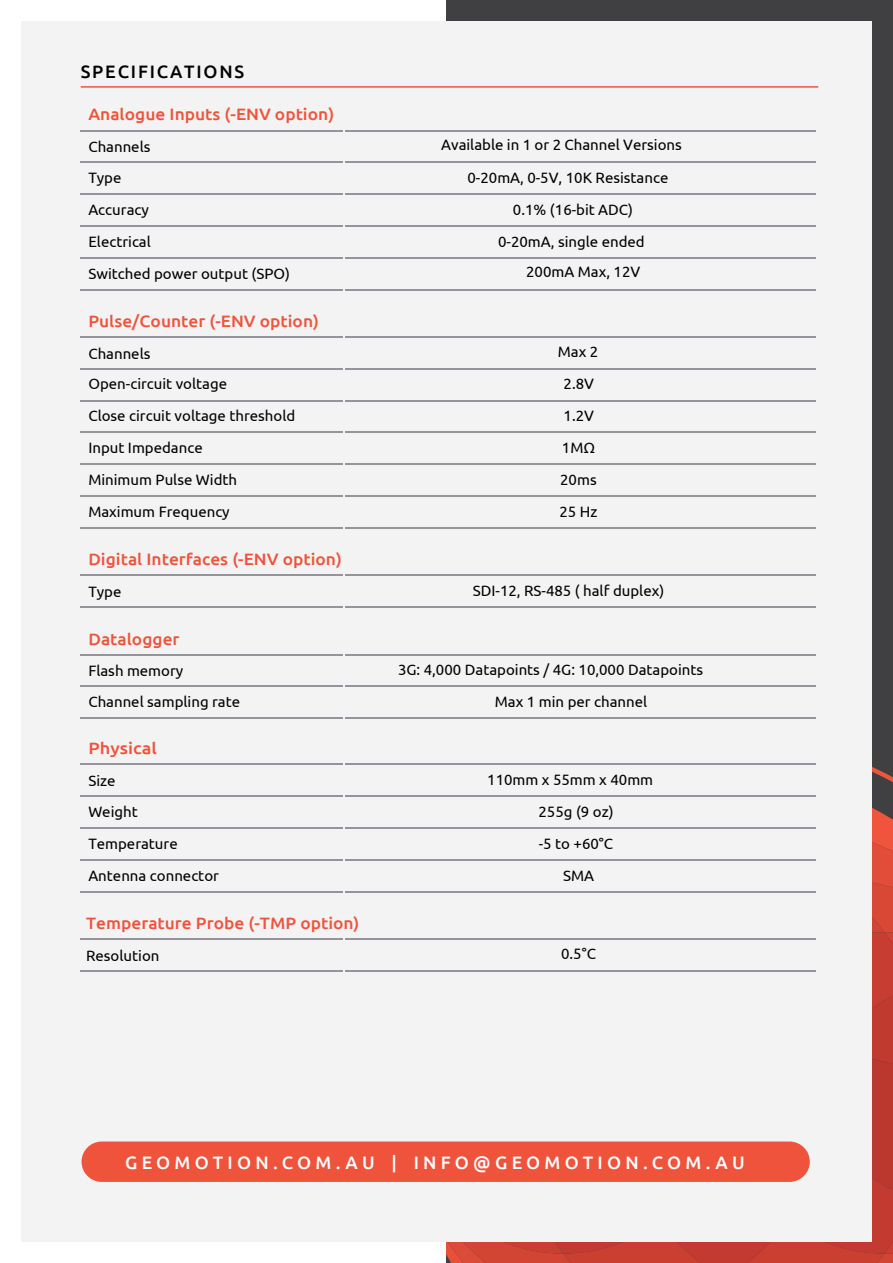
<style>
.page{position:relative;width:893px;height:1263px;background:#fff}
.page>*{position:absolute;margin:0;border:0;box-sizing:border-box;transform-origin:0 0}
.t1{font:500 18px "Ubuntu";letter-spacing:.24em;color:#fff}
.t2{font:500 18px "Ubuntu";letter-spacing:.1em;color:#000}
.t3{font:500 16.5px "Ubuntu";color:#f0533c;scale:1.05 1}
.t4{font:500 16.5px "Ubuntu";color:#f0533c;scale:1.1 1}
.t5{font:15px "Ubuntu";color:#000}
</style>
<div class="page">
<div style="left:447px;top:0;width:446px;height:1263px;background:#403f41"></div>
<svg style="left:447px;top:767px;width:446px;height:496px;fill:#c83f31"></svg>
<div style="left:21px;top:21px;width:851px;height:1221px;background:#f3f3f3"></div>
<hr style="left:80px;top:130px;width:263px;height:1px;background:#939598">
<hr style="left:345px;top:130px;width:470px;height:1px;background:#939598">
<hr style="left:80px;top:162px;width:263px;height:1px;background:#939598">
<hr style="left:345px;top:162px;width:470px;height:1px;background:#939598">
<hr style="left:80px;top:194px;width:263px;height:1px;background:#939598">
<hr style="left:345px;top:194px;width:470px;height:1px;background:#939598">
<hr style="left:80px;top:225px;width:263px;height:2px;background:#939598">
<hr style="left:345px;top:225px;width:470px;height:2px;background:#939598">
<hr style="left:80px;top:257px;width:263px;height:2px;background:#939598">
<hr style="left:345px;top:257px;width:470px;height:2px;background:#939598">
<hr style="left:80px;top:289px;width:263px;height:2px;background:#939598">
<hr style="left:345px;top:289px;width:470px;height:2px;background:#939598">
<hr style="left:80px;top:336px;width:263px;height:2px;background:#939598">
<hr style="left:345px;top:336px;width:470px;height:2px;background:#939598">
<hr style="left:80px;top:368px;width:263px;height:1px;background:#939598">
<hr style="left:345px;top:368px;width:470px;height:1px;background:#939598">
<hr style="left:80px;top:400px;width:263px;height:1px;background:#939598">
<hr style="left:345px;top:400px;width:470px;height:1px;background:#939598">
<hr style="left:80px;top:432px;width:263px;height:1px;background:#939598">
<hr style="left:345px;top:432px;width:470px;height:1px;background:#939598">
<hr style="left:80px;top:464px;width:263px;height:1px;background:#939598">
<hr style="left:345px;top:464px;width:470px;height:1px;background:#939598">
<hr style="left:80px;top:496px;width:263px;height:1px;background:#939598">
<hr style="left:345px;top:496px;width:470px;height:1px;background:#939598">
<hr style="left:80px;top:527px;width:263px;height:2px;background:#939598">
<hr style="left:345px;top:527px;width:470px;height:2px;background:#939598">
<hr style="left:80px;top:574px;width:263px;height:2px;background:#939598">
<hr style="left:345px;top:574px;width:470px;height:2px;background:#939598">
<hr style="left:80px;top:606px;width:263px;height:2px;background:#939598">
<hr style="left:345px;top:606px;width:470px;height:2px;background:#939598">
<hr style="left:80px;top:654px;width:263px;height:1px;background:#939598">
<hr style="left:345px;top:654px;width:470px;height:1px;background:#939598">
<hr style="left:80px;top:686px;width:263px;height:1px;background:#939598">
<hr style="left:345px;top:686px;width:470px;height:1px;background:#939598">
<hr style="left:80px;top:718px;width:263px;height:1px;background:#939598">
<hr style="left:345px;top:718px;width:470px;height:1px;background:#939598">
<hr style="left:80px;top:764px;width:263px;height:1px;background:#939598">
<hr style="left:345px;top:764px;width:470px;height:1px;background:#939598">
<hr style="left:80px;top:795px;width:263px;height:2px;background:#939598">
<hr style="left:345px;top:795px;width:470px;height:2px;background:#939598">
<hr style="left:80px;top:827px;width:263px;height:2px;background:#939598">
<hr style="left:345px;top:827px;width:470px;height:2px;background:#939598">
<hr style="left:80px;top:859px;width:263px;height:2px;background:#939598">
<hr style="left:345px;top:859px;width:470px;height:2px;background:#939598">
<hr style="left:80px;top:891px;width:263px;height:2px;background:#939598">
<hr style="left:345px;top:891px;width:470px;height:2px;background:#939598">
<hr style="left:80px;top:938px;width:263px;height:1px;background:#939598">
<hr style="left:345px;top:938px;width:470px;height:1px;background:#939598">
<hr style="left:80px;top:970px;width:263px;height:1px;background:#939598">
<hr style="left:345px;top:970px;width:470px;height:1px;background:#939598">
<hr style="left:81px;top:86px;width:737px;height:2px;background:#f0533c">
<div style="left:82px;top:1141px;width:728px;height:41px;background:#f0533c;border-radius:20px"></div>
<p class="t2" style="left:81px;top:64px;width:165px">SPECIFICATIONS</p>
<p class="t3" style="left:88px;top:108px;width:236px">Analogue Inputs (-ENV option)</p>
<p class="t5" style="left:88px;top:141px;width:64px">Channels</p>
<p class="t5" style="left:441px;top:138px;width:242px">Available in 1 or 2 Channel Versions</p>
<p class="t5" style="left:88px;top:171px;width:35px">Type</p>
<p class="t5" style="left:467px;top:171px;width:202px">0-20mA, 0-5V, 10K Resistance</p>
<p class="t5" style="left:88px;top:203px;width:62px">Accuracy</p>
<p class="t5" style="left:513px;top:203px;width:122px">0.1% (16-bit ADC)</p>
<p class="t5" style="left:88px;top:235px;width:64px">Electrical</p>
<p class="t5" style="left:498px;top:235px;width:148px">0-20mA, single ended</p>
<p class="t5" style="left:88px;top:267px;width:203px">Switched power output (SPO)</p>
<p class="t5" style="left:526px;top:265px;width:116px">200mA Max, 12V</p>
<p class="t3" style="left:88px;top:314px;width:221px">Pulse/Counter (-ENV option)</p>
<p class="t5" style="left:88px;top:347px;width:64px">Channels</p>
<p class="t5" style="left:558px;top:346px;width:42px">Max 2</p>
<p class="t5" style="left:88px;top:378px;width:140px">Open-circuit voltage</p>
<p class="t5" style="left:564px;top:378px;width:32px">2.8V</p>
<p class="t5" style="left:88px;top:410px;width:208px">Close circuit voltage threshold</p>
<p class="t5" style="left:564px;top:410px;width:32px">1.2V</p>
<p class="t5" style="left:88px;top:441px;width:116px">Input Impedance</p>
<p class="t5" style="left:562px;top:441px;width:35px">1MΩ</p>
<p class="t5" style="left:88px;top:473px;width:150px">Minimum Pulse Width</p>
<p class="t5" style="left:560px;top:473px;width:38px">20ms</p>
<p class="t5" style="left:88px;top:505px;width:143px">Maximum Frequency</p>
<p class="t5" style="left:559px;top:505px;width:40px">25 Hz</p>
<p class="t3" style="left:88px;top:552px;width:243px">Digital Interfaces (-ENV option)</p>
<p class="t5" style="left:88px;top:585px;width:35px">Type</p>
<p class="t5" style="left:473px;top:584px;width:193px">SDI-12, RS-485 ( half duplex)</p>
<p class="t3" style="left:88px;top:632px;width:88px">Datalogger</p>
<p class="t5" style="left:88px;top:665px;width:96px">Flash memory</p>
<p class="t5" style="left:398px;top:664px;width:307px">3G: 4,000 Datapoints / 4G: 10,000 Datapoints</p>
<p class="t5" style="left:88px;top:695px;width:153px">Channel sampling rate</p>
<p class="t5" style="left:495px;top:695px;width:154px">Max 1 min per channel</p>
<p class="t4" style="left:88px;top:741px;width:64px">Physical</p>
<p class="t5" style="left:88px;top:774px;width:29px">Size</p>
<p class="t5" style="left:487px;top:773px;width:167px">110mm x 55mm x 40mm</p>
<p class="t5" style="left:88px;top:805px;width:51px">Weight</p>
<p class="t5" style="left:538px;top:805px;width:77px">255g (9 oz)</p>
<p class="t5" style="left:88px;top:837px;width:91px">Temperature</p>
<p class="t5" style="left:539px;top:837px;width:76px">-5 to +60°C</p>
<p class="t5" style="left:88px;top:869px;width:132px">Antenna connector</p>
<p class="t5" style="left:563px;top:869px;width:32px">SMA</p>
<p class="t3" style="left:86px;top:916px;width:262px">Temperature Probe (-TMP option)</p>
<p class="t5" style="left:86px;top:949px;width:75px">Resolution</p>
<p class="t5" style="left:561px;top:948px;width:36px">0.5°C</p>
<p class="t1" style="left:125px;top:1155px;width:621px">GEOMOTION.COM.AU | INFO@GEOMOTION.COM.AU</p>
</div>
